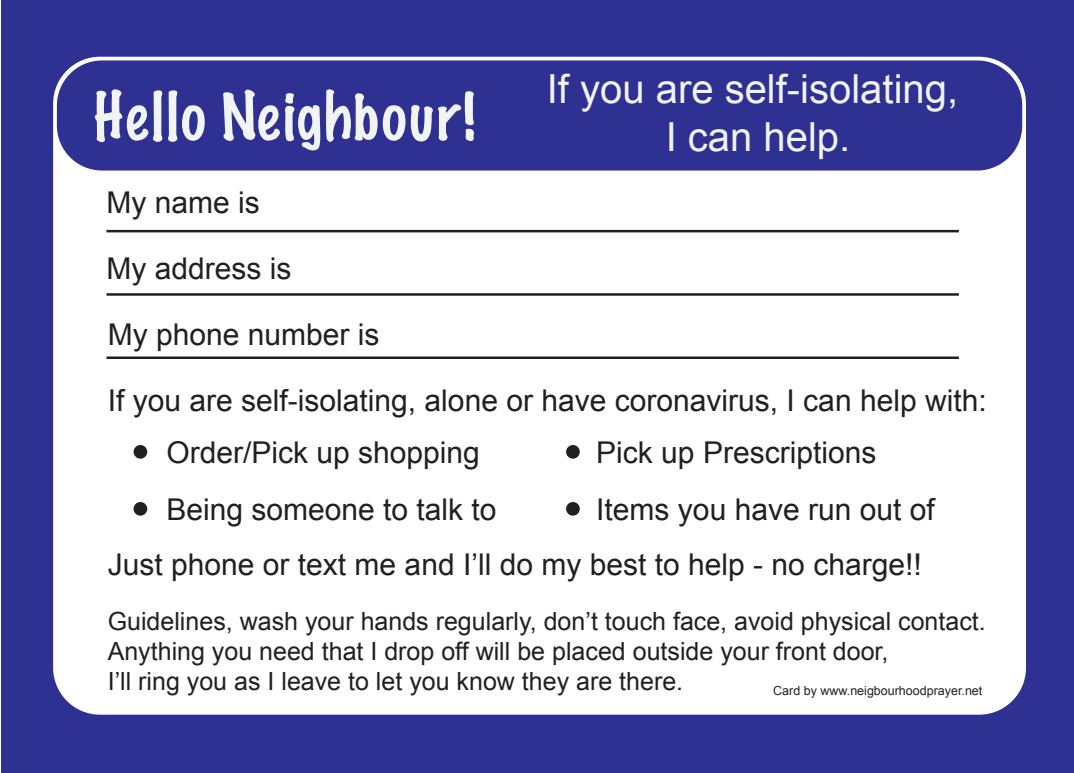
<style>
.page{position:relative;width:1074px;height:773px;background:#fff}
.page>*{position:absolute;margin:0;border:0;box-sizing:border-box;transform-origin:0 0}
.t1{font:100 60px "Marker Felt";letter-spacing:.04em;color:#f2f3f4}
.t2{font:40px/48px "Arial";color:#f2f3f4;text-align:center}
.t3{font:30px/57.8px "Arial";color:#231f20}
.t4{font:25px/30px "Arial";color:#231f20}
.t5{font:12.5px "Arial";color:#231f20}
</style>
<div class="page">
<div style="left:1px;top:0;width:1072px;height:772px;background:#2e3092"></div>
<div style="left:56px;top:59px;width:967px;height:653px;background:#fff;border-radius:44px"></div>
<div style="left:53px;top:57px;width:973px;height:657px;border:5px solid #fff;border-radius:44px"></div>
<div style="left:56px;top:59px;width:967px;height:113px;background:#2e3092;border-radius:46px"></div>
<div style="left:54px;top:58px;width:970px;height:115px;border:2px solid #fff;border-radius:46px"></div>
<hr style="left:106px;top:230px;width:853px;height:2px;background:#231f20">
<hr style="left:106px;top:293px;width:853px;height:2px;background:#231f20">
<hr style="left:106px;top:356px;width:853px;height:3px;background:#231f20">
<div style="left:135px;top:446px;width:11px;height:11px;background:#231f20;border-radius:50%"></div>
<div style="left:134px;top:445px;width:13px;height:13px;border:2px solid #231f20;border-radius:50%"></div>
<div style="left:135px;top:503px;width:11px;height:11px;background:#231f20;border-radius:50%"></div>
<div style="left:134px;top:502px;width:13px;height:13px;border:2px solid #231f20;border-radius:50%"></div>
<div style="left:567px;top:446px;width:11px;height:11px;background:#231f20;border-radius:50%"></div>
<div style="left:566px;top:445px;width:14px;height:13px;border:2px solid #231f20;border-radius:50%"></div>
<div style="left:567px;top:503px;width:11px;height:11px;background:#231f20;border-radius:50%"></div>
<div style="left:566px;top:502px;width:14px;height:13px;border:2px solid #231f20;border-radius:50%"></div>
<h1 class="t1" style="left:93px;top:69px;width:383px">Hello Neighbour!</h1>
<p class="t3" style="left:106px;top:174px;width:155px">My name is</p>
<p class="t3" style="left:106px;top:240px;width:187px">My address is</p>
<p class="t3" style="left:108px;top:306px;width:273px">My phone number is</p>
<h2 class="t2" style="left:547px;top:65px;width:413px">If you are self-isolating,<br>I can help.</h2>
<p class="t3" style="left:108px;top:371px;width:880px">If you are self-isolating, alone or have coronavirus, I can help with:</p>
<p class="t3" style="left:166px;top:423px;width:332px">Order/Pick up shopping<br>Being someone to talk to</p>
<p class="t3" style="left:596px;top:423px;width:340px">Pick up Prescriptions<br>Items you have run out of</p>
<p class="t3" style="left:108px;top:535px;width:815px">Just phone or text me and I’ll do my best to help - no charge!!</p>
<p class="t4" style="left:108px;top:606px;width:879px">Guidelines, wash your hands regularly, don’t touch face, avoid physical contact.<br>Anything you need that I drop off will be placed outside your front door,<br>I’ll ring you as I leave to let you know they are there.</p>
<p class="t5" style="left:773px;top:682px;width:211px">Card by www.neigbourhoodprayer.net</p>
</div>
